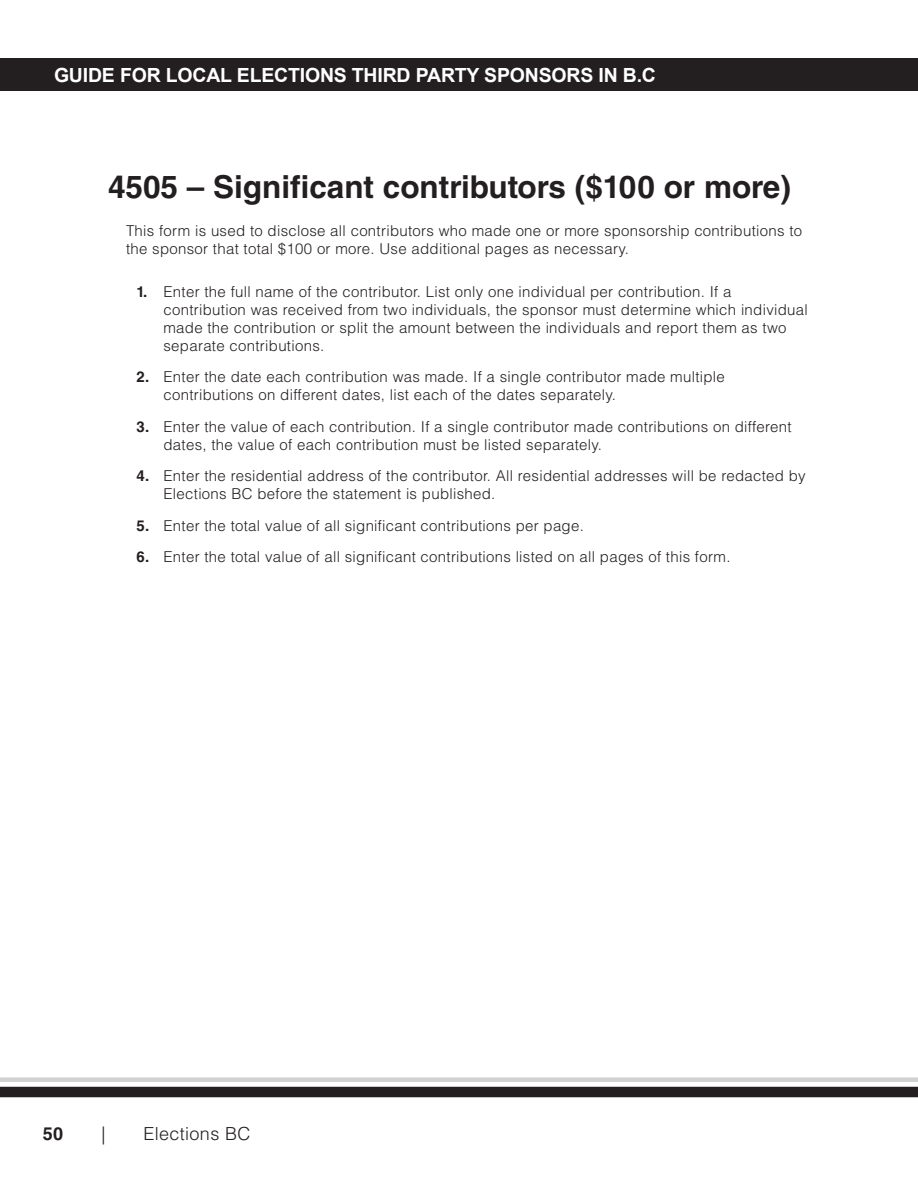
<style>
.page{position:relative;width:918px;height:1188px;background:#fff}
.page>*{position:absolute;margin:0;border:0;box-sizing:border-box;transform-origin:0 0}
.Heading_1{font:700 31.5px "Helvetica LT Std";color:#231f20}
.t1{font:700 19.5px "Arial";letter-spacing:-.01em;color:#fff}
.t2{font:300 18px "Helvetica LT Std";letter-spacing:.02em;color:#231f20}
.t3{font:700 18px "Helvetica LT Std";color:#231f20}
.Body{font:300 15px/18px "Helvetica LT Std";letter-spacing:.02em;color:#231f20}
.s1{font-weight:700}
</style>
<div class="page">
<div style="left:0;top:58px;width:918px;height:33px;background:#231f20"></div>
<div style="left:0;top:1087px;width:918px;height:10px;background:#231f20"></div>
<div style="left:0;top:1077px;width:918px;height:5px;background:#d0d1d3"></div>
<h2 class="t1" style="left:54px;top:62px;width:604px">GUIDE FOR LOCAL ELECTIONS THIRD PARTY SPONSORS IN B.C</h2>
<h1 class="Heading_1" style="left:108px;top:167px;width:684px">4505 – Significant contributors ($100 or more)</h1>
<p class="Body" style="left:126px;top:222px;width:678px">This form is used to disclose all contributors who made one or more sponsorship contributions to the sponsor that total $100 or more. Use additional pages as necessary.</p>
<p class="Body" style="left:164px;top:282px;width:646px;text-indent:-27px"><span class="s1">1.</span> Enter the full name of the contributor. List only one individual per contribution. If a contribution was received from two individuals, the sponsor must determine which individual made the contribution or split the amount between the individuals and report them as two separate contributions.</p>
<p class="Body" style="left:164px;top:368px;width:563px;text-indent:-27px"><span class="s1">2.</span> Enter the date each contribution was made. If a single contributor made multiple contributions on different dates, list each of the dates separately.</p>
<p class="Body" style="left:164px;top:417px;width:630px;text-indent:-27px"><span class="s1">3.</span> Enter the value of each contribution. If a single contributor made contributions on different dates, the value of each contribution must be listed separately.</p>
<p class="Body" style="left:164px;top:467px;width:644px;text-indent:-27px"><span class="s1">4.</span> Enter the residential address of the contributor. All residential addresses will be redacted by<br>Elections BC before the statement is published.</p>
<p class="Body" style="left:137px;top:516px;width:446px"><span class="s1">5.</span> Enter the total value of all significant contributions per page.</p>
<p class="Body" style="left:137px;top:548px;width:593px"><span class="s1">6.</span> Enter the total value of all significant contributions listed on all pages of this form.</p>
<p class="t3" style="left:43px;top:1122px;width:22px">50</p>
<p class="t2" style="left:102px;top:1122px;width:5px">|</p>
<p class="t2" style="left:143px;top:1122px;width:108px">Elections BC</p>
</div>
